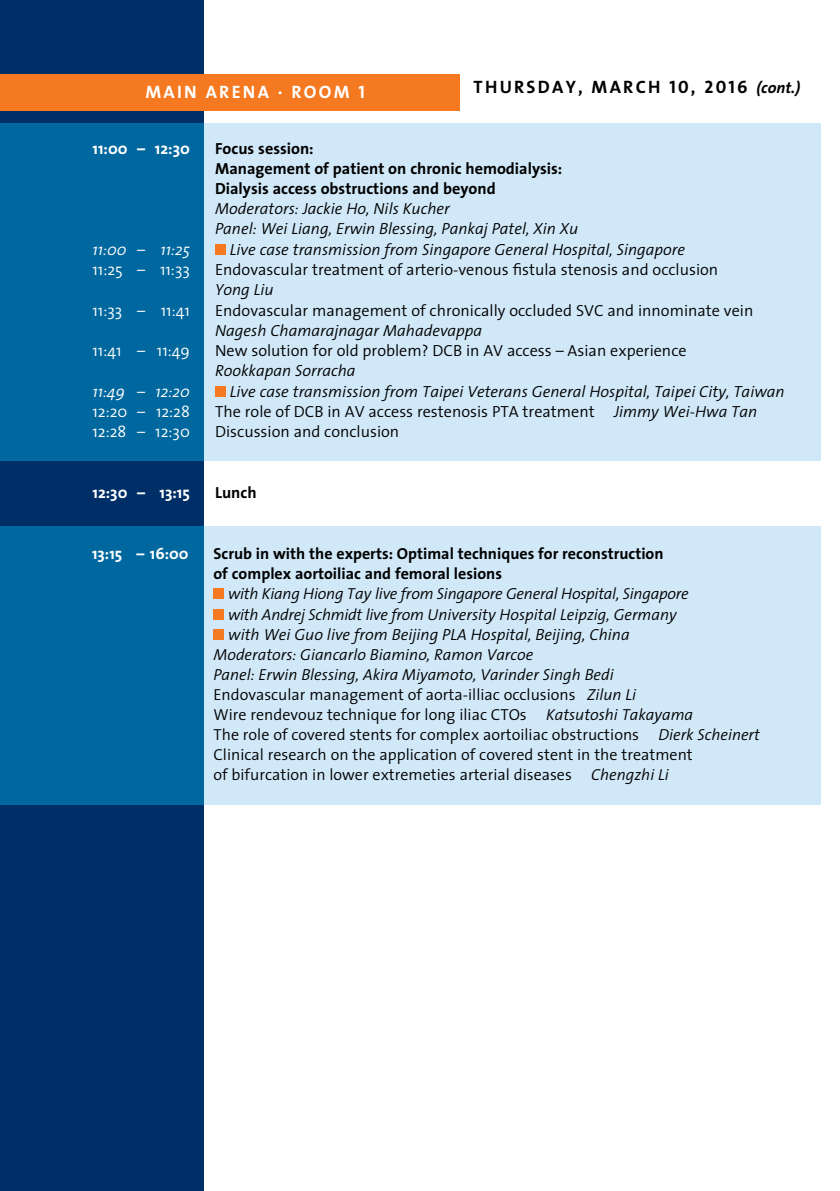
<style>
.page{position:relative;width:840px;height:1191px;background:#fff}
.page>*{position:absolute;margin:0;border:0;box-sizing:border-box;transform-origin:0 0}
.t1{font:18px "The Sans Bold Caps";letter-spacing:.125em;color:#000}
.t2{font:18px "The Sans Bold Caps";letter-spacing:.125em;color:#fff}
.t3{font:italic 300 16.2px/20.2px "The Sans";color:#000}
.t4{font:300 16.2px "The Sans";color:#000}
.t5{font:700 16.2px/20.2px "The Sans";color:#000}
.t6{font:300 16.2px "The Sans";color:#fff}
.t7{font:700 16.2px "The Sans";color:#fff}
.t8{font:italic 300 16.2px "The Sans";color:#fff}
.t9{font:300 16px/20px "The Sans";color:#000}
.t10{font:italic 300 16px/20.4px "The Sans";letter-spacing:-.015em;color:#000}
.t11{font:700 16px/20px "The Sans";color:#000}
.t12{font:700 16px "The Sans";color:#fff}
.s1{font-family:"The Sans";font-weight:700;font-style:italic;font-size:16px}
.s2{font-style:italic}
</style>
<div class="page">
<div style="left:0;top:0;width:204px;height:1191px;background:#002e67"></div>
<div style="left:0;top:74px;width:459px;height:36px;background:#f47920"></div>
<div style="left:204px;top:123px;width:616px;height:337px;background:#d1e8f8"></div>
<div style="left:0;top:123px;width:204px;height:337px;background:#00689e"></div>
<div style="left:204px;top:526px;width:616px;height:278px;background:#d1e8f8"></div>
<div style="left:0;top:526px;width:204px;height:278px;background:#00689e"></div>
<div style="left:215px;top:244px;width:11px;height:11px;background:#f47920"></div>
<div style="left:215px;top:386px;width:11px;height:11px;background:#f47920"></div>
<div style="left:213px;top:588px;width:11px;height:11px;background:#f47920"></div>
<div style="left:213px;top:609px;width:11px;height:10px;background:#f47920"></div>
<div style="left:213px;top:629px;width:11px;height:11px;background:#f47920"></div>
<p class="t2" style="left:145px;top:77px;width:221px">MAIN ARENA · ROOM 1</p>
<p class="t1" style="left:473px;top:72px;width:328px">THURSDAY, MARCH 10, 2016 <span class="s1">(cont.)</span></p>
<p class="t7" style="left:92px;top:134px;width:99px">11:00 – 12:30</p>
<p class="t5" style="left:215px;top:138px;width:348px">Focus session:<br>Management of patient on chronic hemodialysis:<br>Dialysis access obstructions and beyond</p>
<p class="t3" style="left:215px;top:198px;width:364px">Moderators: Jackie Ho, Nils Kucher<br>Panel: Wei Liang, Erwin Blessing, Pankaj Patel, Xin Xu</p>
<p class="t8" style="left:92px;top:236px;width:99px">11:00 – 11:25</p>
<p class="t3" style="left:230px;top:239px;width:456px">Live case transmission from Singapore General Hospital, Singapore</p>
<p class="t6" style="left:92px;top:256px;width:99px">11:25 – 11:33</p>
<p class="t4" style="left:215px;top:256px;width:504px">Endovascular treatment of arterio-venous fistula stenosis and occlusion</p>
<p class="t3" style="left:215px;top:279px;width:60px">Yong Liu</p>
<p class="t6" style="left:92px;top:297px;width:99px">11:33 – 11:41</p>
<p class="t4" style="left:215px;top:297px;width:539px">Endovascular management of chronically occluded SVC and innominate vein</p>
<p class="t3" style="left:215px;top:320px;width:268px">Nagesh Chamarajnagar Mahadevappa</p>
<p class="t6" style="left:92px;top:337px;width:99px">11:41 – 11:49</p>
<p class="t4" style="left:215px;top:337px;width:473px">New solution for old problem? DCB in AV access – Asian experience</p>
<p class="t3" style="left:215px;top:360px;width:142px">Rookkapan Sorracha</p>
<p class="t8" style="left:92px;top:378px;width:99px">11:49 – 12:20</p>
<p class="t3" style="left:230px;top:381px;width:556px">Live case transmission from Taipei Veterans General Hospital, Taipei City, Taiwan</p>
<p class="t6" style="left:92px;top:398px;width:99px">12:20 – 12:28</p>
<p class="t4" style="left:215px;top:398px;width:543px">The role of DCB in AV access restenosis PTA treatment <span class="s2">Jimmy Wei-Hwa Tan</span></p>
<p class="t6" style="left:92px;top:418px;width:99px">12:28 – 12:30</p>
<p class="t4" style="left:215px;top:418px;width:186px">Discussion and conclusion</p>
<p class="t7" style="left:92px;top:479px;width:99px">12:30 – 13:15</p>
<p class="t5" style="left:215px;top:482px;width:43px">Lunch</p>
<p class="t12" style="left:92px;top:540px;width:98px">13:15 – 16:00</p>
<p class="t11" style="left:213px;top:543px;width:451px">Scrub in with the experts: Optimal techniques for reconstruction of complex aortoiliac and femoral lesions</p>
<p class="t10" style="left:228px;top:583px;width:462px">with Kiang Hiong Tay live from Singapore General Hospital, Singapore with Andrej Schmidt live from University Hospital Leipzig, Germany</p>
<p class="t3" style="left:228px;top:624px;width:403px">with Wei Guo live from Beijing PLA Hospital, Beijing, China</p>
<p class="t9" style="left:213px;top:644px;width:547px"><span class="s2">Moderators: Giancarlo Biamino, Ramon Varcoe<br>Panel: Erwin Blessing, Akira Miyamoto, Varinder Singh Bedi<br></span>Endovascular management of aorta-illiac occlusions <span class="s2">Zilun Li<br></span>Wire rendevouz technique for long iliac CTOs <span class="s2">Katsutoshi Takayama<br></span>The role of covered stents for complex aortoiliac obstructions <span class="s2">Dierk Scheinert </span>Clinical research on the application of covered stent in the treatment<br>of bifurcation in lower extremeties arterial diseases <span class="s2">Chengzhi Li</span></p>
</div>
